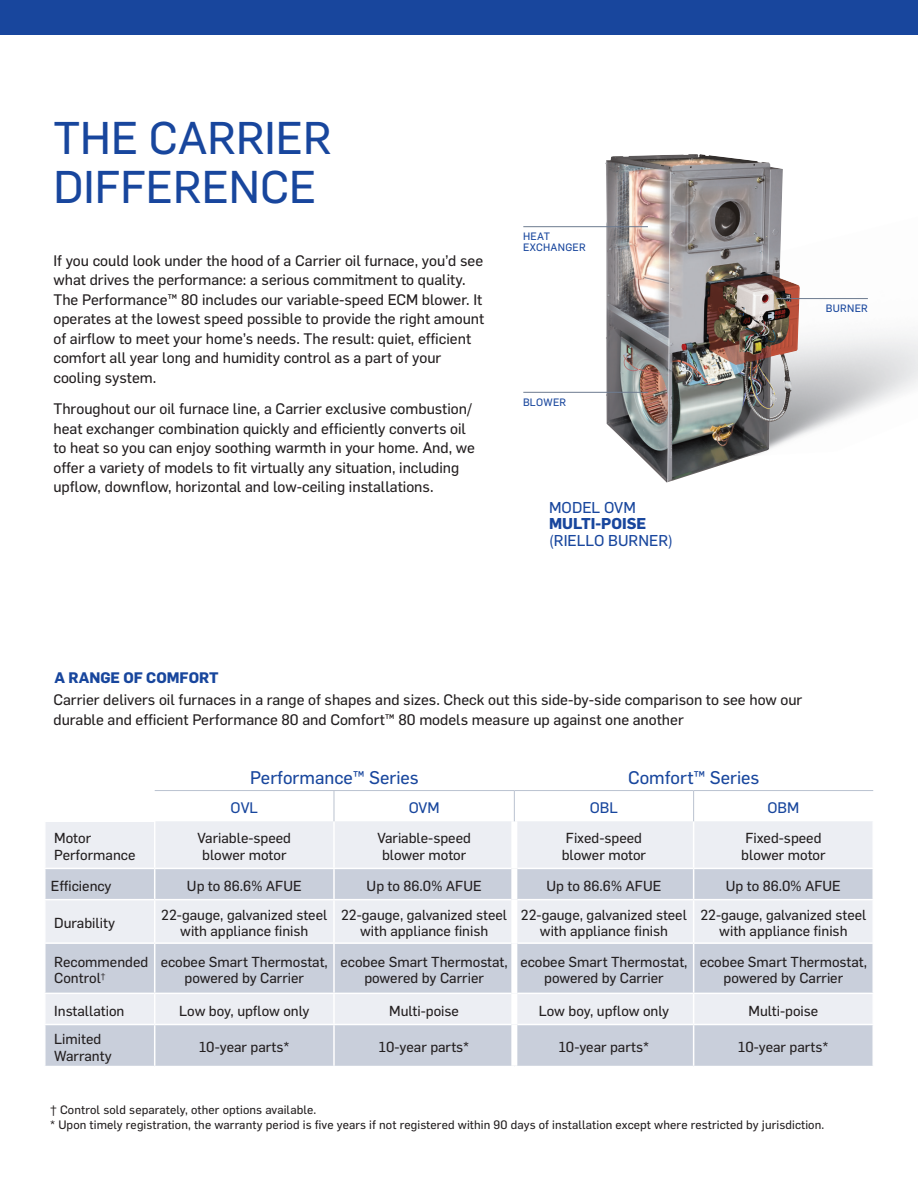
<style>
.page{position:relative;width:918px;height:1188px;background:#fff}
.page>*{position:absolute;margin:0;border:0;box-sizing:border-box;transform-origin:0 0}
.t1{font:45px/49.5px "Flama Basic";color:#18469d}
.t2{font:18px "Flama Basic";color:#18469d}
.t3{font:700 15.45px/16.2px "Flama";color:#18469d}
.t4{font:15.45px "Flama Basic";color:#18469d}
.t5{font:15px/19.5px "Flama Basic";color:#231f20}
.t6{font:700 15px "Flama";color:#18469d}
.t7{font:15px "Flama Basic";color:#18469d}
.t8{font:14.25px/16.5px "Flama Basic";color:#231f20;text-align:center}
.t9{font:12px "Flama Basic";letter-spacing:.01em;color:#231f20}
.t10{font:10.5px/10.5px "Flama Basic";letter-spacing:.02em;color:#18469d}
.s1{font-family:"Flama Basic";font-weight:400}
</style>
<div class="page">
<img style="left:604px;top:154px;width:196px;height:329px">
<div style="left:46px;top:821px;width:826px;height:47px;background:#eceef3"></div>
<svg style="left:46px;top:869px;width:826px;height:197px;background:#d6dbe4"></svg>
<hr style="left:154px;top:822px;width:1px;height:46px;background:#fff">
<hr style="left:333px;top:821px;width:2px;height:47px;background:#fff">
<hr style="left:693px;top:821px;width:1px;height:47px;background:#fff">
<hr style="left:154px;top:869px;width:1px;height:30px;background:#fff">
<hr style="left:333px;top:869px;width:2px;height:30px;background:#fff">
<hr style="left:693px;top:869px;width:1px;height:30px;background:#fff">
<hr style="left:44px;top:899px;width:111px;height:1px;background:#fff">
<hr style="left:155px;top:899px;width:179px;height:1px;background:#fff">
<hr style="left:154px;top:900px;width:1px;height:42px;background:#fff">
<hr style="left:334px;top:899px;width:177px;height:1px;background:#fff">
<hr style="left:333px;top:900px;width:2px;height:42px;background:#fff">
<hr style="left:517px;top:899px;width:177px;height:1px;background:#fff">
<hr style="left:694px;top:899px;width:180px;height:1px;background:#fff">
<hr style="left:693px;top:900px;width:1px;height:42px;background:#fff">
<hr style="left:44px;top:942px;width:111px;height:2px;background:#fff">
<hr style="left:155px;top:942px;width:179px;height:2px;background:#fff">
<hr style="left:154px;top:944px;width:1px;height:49px;background:#fff">
<hr style="left:334px;top:942px;width:177px;height:2px;background:#fff">
<hr style="left:333px;top:944px;width:2px;height:49px;background:#fff">
<hr style="left:517px;top:942px;width:177px;height:2px;background:#fff">
<hr style="left:694px;top:942px;width:180px;height:2px;background:#fff">
<hr style="left:693px;top:944px;width:1px;height:49px;background:#fff">
<hr style="left:44px;top:993px;width:111px;height:1px;background:#fff">
<hr style="left:155px;top:993px;width:179px;height:1px;background:#fff">
<hr style="left:154px;top:994px;width:1px;height:30px;background:#fff">
<hr style="left:334px;top:993px;width:177px;height:1px;background:#fff">
<hr style="left:333px;top:994px;width:2px;height:30px;background:#fff">
<hr style="left:517px;top:993px;width:177px;height:1px;background:#fff">
<hr style="left:694px;top:993px;width:180px;height:1px;background:#fff">
<hr style="left:693px;top:994px;width:1px;height:30px;background:#fff">
<hr style="left:44px;top:1024px;width:111px;height:1px;background:#fff">
<hr style="left:155px;top:1024px;width:179px;height:1px;background:#fff">
<hr style="left:154px;top:1025px;width:1px;height:41px;background:#fff">
<hr style="left:334px;top:1024px;width:177px;height:1px;background:#fff">
<hr style="left:333px;top:1025px;width:2px;height:41px;background:#fff">
<hr style="left:517px;top:1024px;width:177px;height:1px;background:#fff">
<hr style="left:694px;top:1024px;width:180px;height:1px;background:#fff">
<hr style="left:693px;top:1025px;width:1px;height:41px;background:#fff">
<hr style="left:44px;top:821px;width:111px;height:1px;background:#fff">
<div style="left:511px;top:821px;width:6px;height:47px;background:#fff"></div>
<div style="left:511px;top:868px;width:6px;height:32px;background:#fff"></div>
<div style="left:511px;top:900px;width:6px;height:43px;background:#fff"></div>
<div style="left:511px;top:943px;width:6px;height:50px;background:#fff"></div>
<div style="left:511px;top:993px;width:6px;height:32px;background:#fff"></div>
<div style="left:511px;top:1025px;width:6px;height:41px;background:#fff"></div>
<hr style="left:334px;top:791px;width:1px;height:30px;background:#bac2d0">
<hr style="left:693px;top:791px;width:1px;height:30px;background:#bac2d0">
<hr style="left:155px;top:790px;width:179px;height:1px;background:#bac2d0">
<hr style="left:334px;top:790px;width:180px;height:1px;background:#bac2d0">
<hr style="left:514px;top:790px;width:180px;height:1px;background:#bac2d0">
<hr style="left:694px;top:790px;width:179px;height:1px;background:#bac2d0">
<hr style="left:514px;top:791px;width:1px;height:30px;background:#bac2d0">
<div style="left:0;top:0;width:918px;height:35px;background:#18469d"></div>
<hr style="left:523px;top:226px;width:125px;height:1px;background:#6d7b8f">
<hr style="left:523px;top:392px;width:125px;height:1px;background:#6d7b8f">
<hr style="left:776px;top:298px;width:92px;height:1px;background:#6d7b8f">
<p class="t1" style="left:53px;top:110px;width:280px">THE CARRIER<br>DIFFERENCE</p>
<p class="t5" style="left:53px;top:250px;width:432px">If you could look under the hood of a Carrier oil furnace, you’d see what drives the performance: a serious commitment to quality.<br>The Performance™ 80 includes our variable-speed ECM blower. It operates at the lowest speed possible to provide the right amount of airflow to meet your home’s needs. The result: quiet, efficient comfort all year long and humidity control as a part of your cooling system.</p>
<p class="t5" style="left:53px;top:398px;width:423px">Throughout our oil furnace line, a Carrier exclusive combustion/ heat exchanger combination quickly and efficiently converts oil to heat so you can enjoy soothing warmth in your home. And, we offer a variety of models to fit virtually any situation, including upflow, downflow, horizontal and low-ceiling installations.</p>
<p class="t10" style="left:523px;top:231px;width:64px">HEAT<br>EXCHANGER</p>
<p class="t10" style="left:523px;top:396px;width:45px">BLOWER</p>
<p class="t3" style="left:549px;top:498px;width:99px"><span class="s1">MODEL OVM<br></span>MULTI-POISE</p>
<p class="t4" style="left:549px;top:529px;width:125px">(RIELLO BURNER)</p>
<p class="t10" style="left:826px;top:302px;width:44px">BURNER</p>
<p class="t6" style="left:55px;top:667px;width:166px">A RANGE OF COMFORT</p>
<p class="t5" style="left:53px;top:689px;width:750px">Carrier delivers oil furnaces in a range of shapes and sizes. Check out this side-by-side comparison to see how our</p>
<p class="t5" style="left:53px;top:709px;width:632px">durable and efficient Performance 80 and Comfort™ 80 models measure up against one another</p>
<p class="t2" style="left:250px;top:765px;width:170px">Performance™ Series</p>
<p class="t2" style="left:628px;top:765px;width:133px">Comfort™ Series</p>
<p class="t7" style="left:231px;top:797px;width:29px">OVL</p>
<p class="t7" style="left:409px;top:797px;width:32px">OVM</p>
<p class="t7" style="left:590px;top:797px;width:30px">OBL</p>
<p class="t7" style="left:768px;top:797px;width:33px">OBM</p>
<p class="t8" style="left:54px;top:829px;width:83px;text-align:left">Motor<br>Performance</p>
<p class="t8" style="left:198px;top:829px;width:95px">Variable-speed blower motor</p>
<p class="t8" style="left:377px;top:829px;width:95px">Variable-speed blower motor</p>
<p class="t8" style="left:562px;top:829px;width:86px;text-align:left">Fixed-speed blower motor</p>
<p class="t8" style="left:741px;top:829px;width:86px;text-align:left">Fixed-speed blower motor</p>
<p class="t8" style="left:51px;top:877px;width:62px">Efficiency</p>
<p class="t8" style="left:187px;top:877px;width:116px">Up to 86.6% AFUE</p>
<p class="t8" style="left:367px;top:877px;width:117px">Up to 86.0% AFUE</p>
<p class="t8" style="left:547px;top:877px;width:116px">Up to 86.6% AFUE</p>
<p class="t8" style="left:726px;top:877px;width:117px">Up to 86.0% AFUE</p>
<p class="t8" style="left:54px;top:914px;width:62px">Durability</p>
<p class="t8" style="left:161px;top:906px;width:168px">22-gauge, galvanized steel with appliance finish</p>
<p class="t8" style="left:341px;top:906px;width:168px">22-gauge, galvanized steel with appliance finish</p>
<p class="t8" style="left:521px;top:906px;width:168px">22-gauge, galvanized steel with appliance finish</p>
<p class="t8" style="left:700px;top:906px;width:168px">22-gauge, galvanized steel with appliance finish</p>
<p class="t8" style="left:54px;top:953px;width:96px;text-align:left">Recommended<br>Control<sup>†</sup></p>
<p class="t8" style="left:161px;top:953px;width:169px">ecobee Smart Thermostat, powered by Carrier</p>
<p class="t8" style="left:340px;top:953px;width:169px">ecobee Smart Thermostat, powered by Carrier</p>
<p class="t8" style="left:520px;top:953px;width:169px">ecobee Smart Thermostat, powered by Carrier</p>
<p class="t8" style="left:700px;top:953px;width:169px">ecobee Smart Thermostat, powered by Carrier</p>
<p class="t8" style="left:54px;top:1002px;width:72px">Installation</p>
<p class="t8" style="left:179px;top:1002px;width:132px">Low boy, upflow only</p>
<p class="t8" style="left:389px;top:1002px;width:71px">Multi-poise</p>
<p class="t8" style="left:539px;top:1002px;width:132px">Low boy, upflow only</p>
<p class="t8" style="left:749px;top:1002px;width:71px">Multi-poise</p>
<p class="t8" style="left:54px;top:1030px;width:59px;text-align:left">Limited<br>Warranty</p>
<p class="t8" style="left:199px;top:1038px;width:92px">10-year parts*</p>
<p class="t8" style="left:379px;top:1038px;width:92px">10-year parts*</p>
<p class="t8" style="left:559px;top:1038px;width:92px">10-year parts*</p>
<p class="t8" style="left:738px;top:1038px;width:92px">10-year parts*</p>
<p class="t9" style="left:50px;top:1102px;width:268px">† Control sold separately, other options available.</p>
<p class="t9" style="left:50px;top:1117px;width:776px">* Upon timely registration, the warranty period is five years if not registered within 90 days of installation except where restricted by jurisdiction.</p>
</div>
